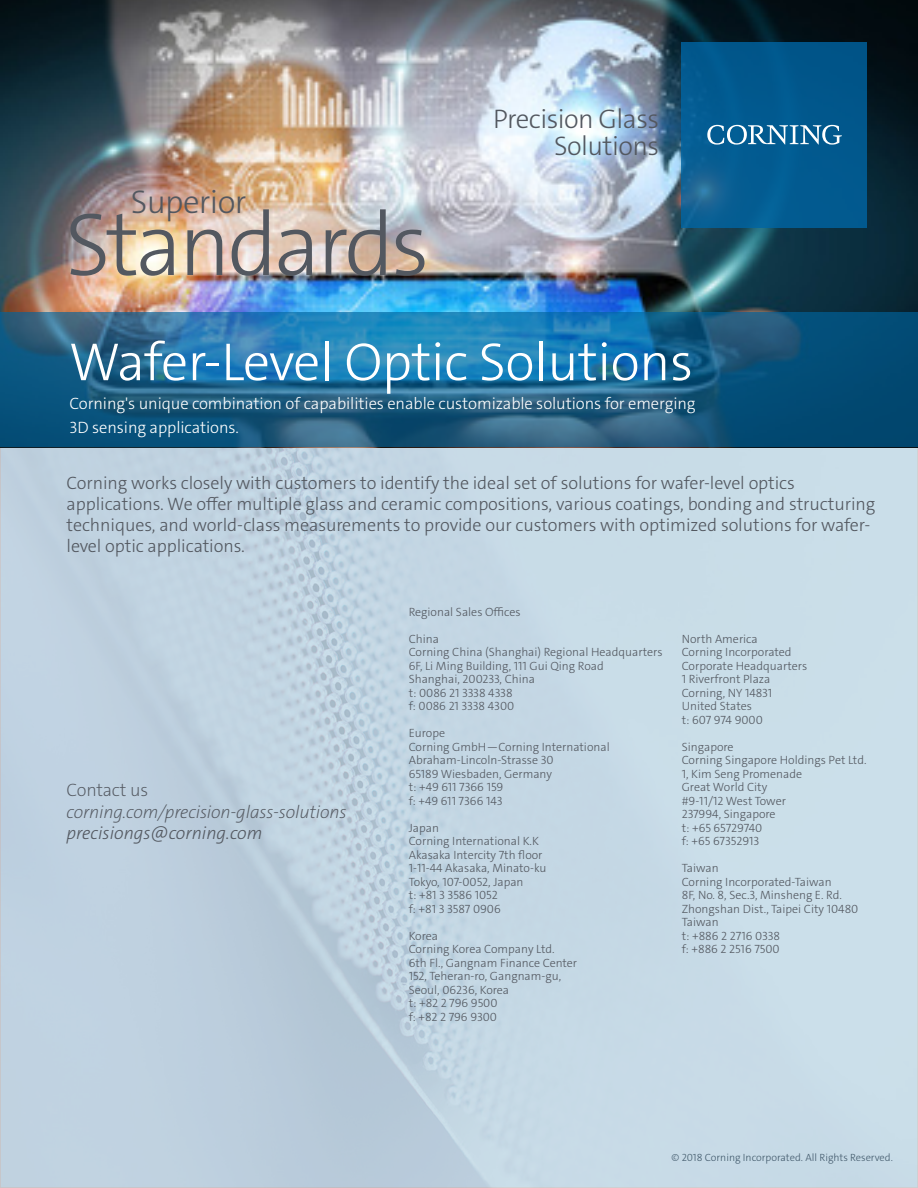
<style>
.page{position:relative;width:918px;height:1188px;background:#fff}
.page>*{position:absolute;margin:0;border:0;box-sizing:border-box;transform-origin:0 0}
.t1{font:300 90px "The Sans C4 s";letter-spacing:-.04em;color:#535860}
.t2{font:300 54px "The Sans C4 s";letter-spacing:-.01em;color:#fff}
.t3{font:300 33px "The Sans C4 s";letter-spacing:-.02em;color:#535860}
.t4{font:300 27px/27px "The Sans C4 s";letter-spacing:-.02em;color:#535860;text-align:right}
.t5{font:300 18px/21px "The Sans C4 s";letter-spacing:-.005em;color:#535860}
.t6{font:italic 200 18px "The Sans C4 s";letter-spacing:-.01em;color:#535860}
.t7{font:italic 300 18px "The Sans C4 s";color:#535860}
.t8{font:200 18px "The Sans C4 s";letter-spacing:-.01em;color:#535860}
.t9{font:300 16.5px/24px "The Sans C4 s";letter-spacing:-.005em;color:#fff}
.t10{font:300 12px/13.5px "The Sans C4 s";color:#535860}
.t11{font:300 10.5px "The Sans C4 s";color:#535860}
</style>
<div class="page">
<img style="left:0;top:0;width:918px;height:312px">
<svg style="left:0;top:312px;width:918px;height:135px;background:#1a638d"></svg>
<svg style="left:681px;top:42px;width:186px;height:186px;background:#035a8f"></svg>
<svg style="left:707px;top:125px;width:135px;height:20px"></svg>
<div style="left:0;top:447px;width:918px;height:741px;background:linear-gradient(to right,#bbcddd,#cbdfea)"></div>
<p class="t3" style="left:131px;top:181px;width:117px">Superior</p>
<p class="t1" style="left:65px;top:187px;width:366px">Standards</p>
<p class="t4" style="left:493px;top:105px;width:168px">Precision Glass<br>Solutions</p>
<p class="t2" style="left:69px;top:327px;width:626px">Wafer-Level Optic Solutions</p>
<p class="t9" style="left:70px;top:392px;width:628px">Corning's unique combination of capabilities enable customizable solutions for emerging<br>3D sensing applications.</p>
<p class="t5" style="left:67px;top:472px;width:810px">Corning works closely with customers to identify the ideal set of solutions for wafer-level optics applications. We offer multiple glass and ceramic compositions, various coatings, bonding and structuring techniques, and world-class measurements to provide our customers with optimized solutions for wafer&shy;level optic applications.</p>
<p class="t8" style="left:67px;top:778px;width:83px">Contact us</p>
<p class="t6" style="left:67px;top:800px;width:281px">corning.com/precision-glass-solutions</p>
<p class="t7" style="left:67px;top:821px;width:197px">precisiongs@corning.com</p>
<p class="t10" style="left:409px;top:605px;width:114px">Regional Sales Offices</p>
<p class="t10" style="left:409px;top:632px;width:32px">China</p>
<p class="t10" style="left:409px;top:645px;width:255px">Corning China (Shanghai) Regional Headquarters</p>
<p class="t10" style="left:409px;top:659px;width:197px">6F, Li Ming Building, 111 Gui Qing Road</p>
<p class="t10" style="left:409px;top:672px;width:128px">Shanghai, 200233, China</p>
<p class="t10" style="left:409px;top:686px;width:105px">t: 0086 21 3338 4338</p>
<p class="t10" style="left:409px;top:699px;width:107px">f: 0086 21 3338 4300</p>
<p class="t10" style="left:409px;top:726px;width:38px">Europe</p>
<p class="t10" style="left:409px;top:740px;width:202px">Corning GmbH—Corning International</p>
<p class="t10" style="left:409px;top:753px;width:146px">Abraham-Lincoln-Strasse 30</p>
<p class="t10" style="left:409px;top:767px;width:145px">65189 Wiesbaden, Germany</p>
<p class="t10" style="left:409px;top:780px;width:96px">t: +49 611 7366 159</p>
<p class="t10" style="left:409px;top:794px;width:96px">f: +49 611 7366 143</p>
<p class="t10" style="left:409px;top:821px;width:32px">Japan</p>
<p class="t10" style="left:409px;top:834px;width:132px">Corning International K.K</p>
<p class="t10" style="left:409px;top:848px;width:135px">Akasaka Intercity 7th floor</p>
<p class="t10" style="left:409px;top:861px;width:139px">1-11-44 Akasaka, Minato-ku</p>
<p class="t10" style="left:409px;top:875px;width:116px">Tokyo, 107-0052, Japan</p>
<p class="t10" style="left:409px;top:888px;width:91px">t: +81 3 3586 1052</p>
<p class="t10" style="left:409px;top:902px;width:94px">f: +81 3 3587 0906</p>
<p class="t10" style="left:409px;top:929px;width:31px">Korea</p>
<p class="t10" style="left:409px;top:942px;width:147px">Corning Korea Company Ltd.</p>
<p class="t10" style="left:409px;top:956px;width:170px">6th Fl., Gangnam Finance Center</p>
<p class="t10" style="left:409px;top:969px;width:154px">152, Teheran-ro, Gangnam-gu,</p>
<p class="t10" style="left:409px;top:983px;width:102px">Seoul, 06236, Korea</p>
<p class="t10" style="left:409px;top:996px;width:90px">t: +82 2 796 9500</p>
<p class="t10" style="left:409px;top:1010px;width:90px">f: +82 2 796 9300</p>
<p class="t10" style="left:682px;top:632px;width:127px">North America<br>Corning Incorporated<br>Corporate Headquarters<br>1 Riverfront Plaza<br>Corning, NY 14831<br>United States<br>t: 607 974 9000</p>
<p class="t10" style="left:682px;top:740px;width:186px">Singapore<br>Corning Singapore Holdings Pet Ltd.<br>1, Kim Seng Promenade<br>Great World City<br>#9-11/12 West Tower<br>237994, Singapore<br>t: +65 65729740<br>f: +65 67352913</p>
<p class="t10" style="left:682px;top:862px;width:178px">Taiwan<br>Corning Incorporated-Taiwan<br>8F, No. 8, Sec.3, Minsheng E. Rd.<br>Zhongshan Dist., Taipei City 10480<br>Taiwan<br>t: +886 2 2716 0338<br>f: +886 2 2516 7500</p>
<p class="t11" style="left:672px;top:1151px;width:223px">© 2018 Corning Incorporated. All Rights Reserved.</p>
</div>
